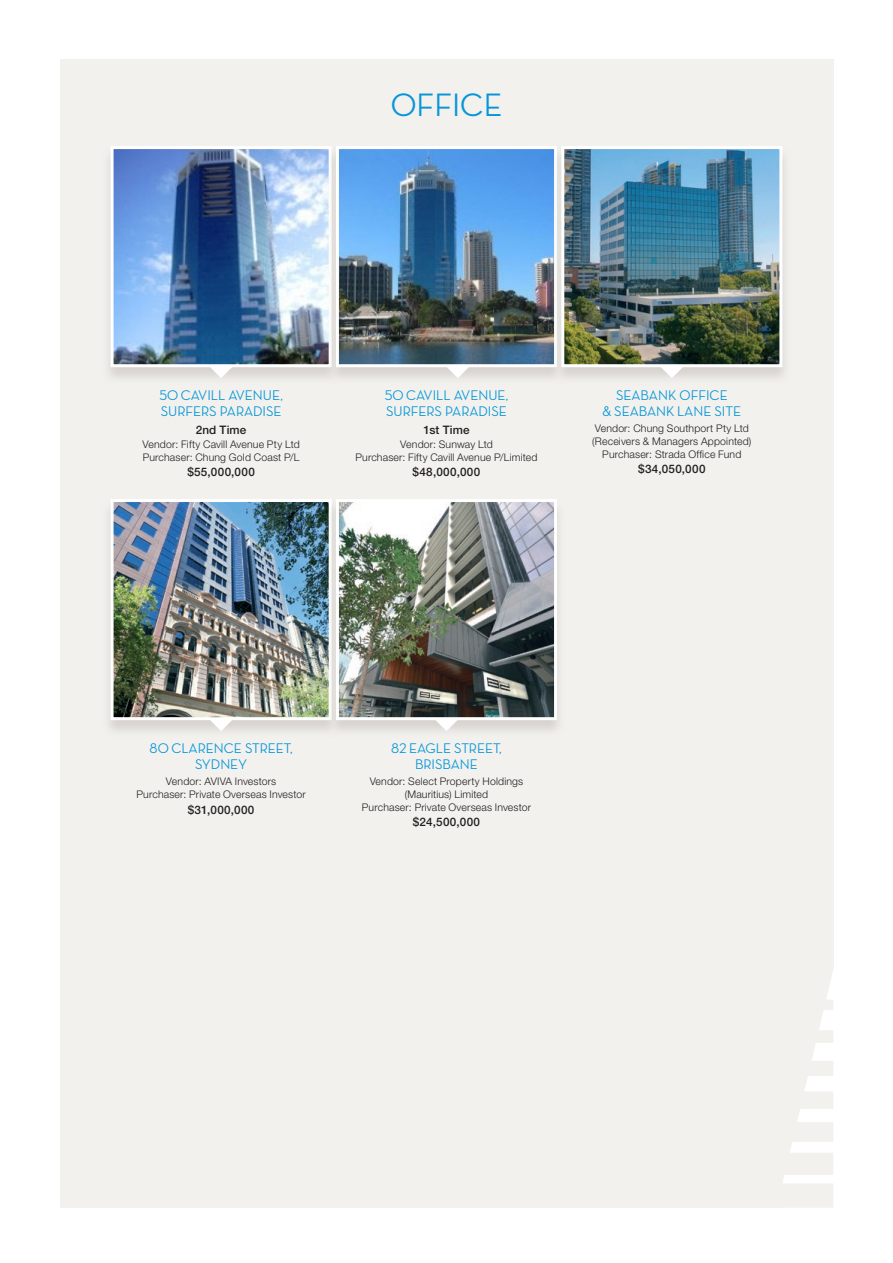
<style>
.page{position:relative;width:893px;height:1263px;background:#fff}
.page>*{position:absolute;margin:0;border:0;box-sizing:border-box;transform-origin:0 0}
.t1{font:500 33px "Neutra Disp";color:#0696d7}
.t2{font:500 14.25px/15.8px "Neutra Disp";color:#0696d7;text-align:center}
.t3{font:500 11.7px "Helvetica Neue";letter-spacing:.025em;color:#231f20}
.t4{font:300 10.5px/12.8px "Helvetica Neue";letter-spacing:.015em;color:#231f20;text-align:center}
</style>
<div class="page">
<div style="left:60px;top:60px;width:773px;height:1148px;background:#f2f1ee"></div>
<svg style="left:783px;top:974px;width:50px;height:209px"></svg>
<svg style="left:108px;top:158px;width:219px;height:220px;fill:#e0ddd9"></svg>
<img style="left:115px;top:150px;width:212px;height:213px">
<div style="left:111px;top:146px;width:221px;height:221px;border:3px solid #fff"></div>
<svg style="left:210px;top:367px;width:22px;height:11px"></svg>
<svg style="left:327px;top:146px;width:225px;height:232px;fill:#e2dfdc"></svg>
<img style="left:340px;top:150px;width:212px;height:213px">
<div style="left:336px;top:146px;width:221px;height:221px;border:3px solid #fff"></div>
<svg style="left:446px;top:367px;width:23px;height:11px"></svg>
<svg style="left:552px;top:146px;width:233px;height:232px;fill:#e3e1dd"></svg>
<img style="left:565px;top:150px;width:213px;height:213px">
<div style="left:561px;top:146px;width:221px;height:221px;border:3px solid #fff"></div>
<svg style="left:660px;top:367px;width:23px;height:11px"></svg>
<svg style="left:108px;top:511px;width:219px;height:220px;fill:#e0ddd9"></svg>
<img style="left:115px;top:503px;width:212px;height:213px">
<div style="left:111px;top:499px;width:221px;height:221px;border:3px solid #fff"></div>
<svg style="left:210px;top:720px;width:22px;height:11px"></svg>
<svg style="left:327px;top:499px;width:232px;height:232px;fill:#e2dfdb"></svg>
<img style="left:340px;top:503px;width:213px;height:213px">
<div style="left:336px;top:499px;width:221px;height:221px;border:3px solid #fff"></div>
<svg style="left:435px;top:720px;width:23px;height:11px"></svg>
<h1 class="t1" style="left:391px;top:87px;width:113px">OFFICE</h1>
<h2 class="t2" style="left:159px;top:388px;width:125px;text-align:left">50 CAVILL AVENUE,<br>SURFERS PARADISE</h2>
<p class="t3" style="left:196px;top:423px;width:52px">2nd Time</p>
<p class="t4" style="left:143px;top:437px;width:159px;text-align:left">Vendor: Fifty Cavill Avenue Pty Ltd<br>Purchaser: Chung Gold Coast P/L</p>
<p class="t3" style="left:187px;top:465px;width:69px">$55,000,000</p>
<h2 class="t2" style="left:385px;top:388px;width:125px;text-align:left">50 CAVILL AVENUE,<br>SURFERS PARADISE</h2>
<p class="t3" style="left:423px;top:423px;width:48px">1st Time</p>
<p class="t4" style="left:355px;top:437px;width:183px">Vendor: Sunway Ltd<br>Purchaser: Fifty Cavill Avenue P/Limited</p>
<p class="t3" style="left:413px;top:465px;width:69px">$48,000,000</p>
<h2 class="t2" style="left:603px;top:388px;width:140px">SEABANK OFFICE<br>&amp; SEABANK LANE SITE</h2>
<p class="t4" style="left:592px;top:422px;width:161px">Vendor: Chung Southport Pty Ltd (Receivers &amp; Managers Appointed)<br>Purchaser: Strada Office Fund</p>
<p class="t3" style="left:638px;top:462px;width:69px">$34,050,000</p>
<h2 class="t2" style="left:150px;top:740px;width:144px">80 CLARENCE STREET,<br>SYDNEY</h2>
<p class="t4" style="left:137px;top:775px;width:171px">Vendor: AVIVA Investors<br>Purchaser: Private Overseas Investor</p>
<p class="t3" style="left:188px;top:802px;width:68px">$31,000,000</p>
<h2 class="t2" style="left:391px;top:740px;width:112px">82 EAGLE STREET,<br>BRISBANE</h2>
<p class="t4" style="left:362px;top:775px;width:171px">Vendor: Select Property Holdings (Mauritius) Limited<br>Purchaser: Private Overseas Investor</p>
<p class="t3" style="left:413px;top:815px;width:69px">$24,500,000</p>
</div>
